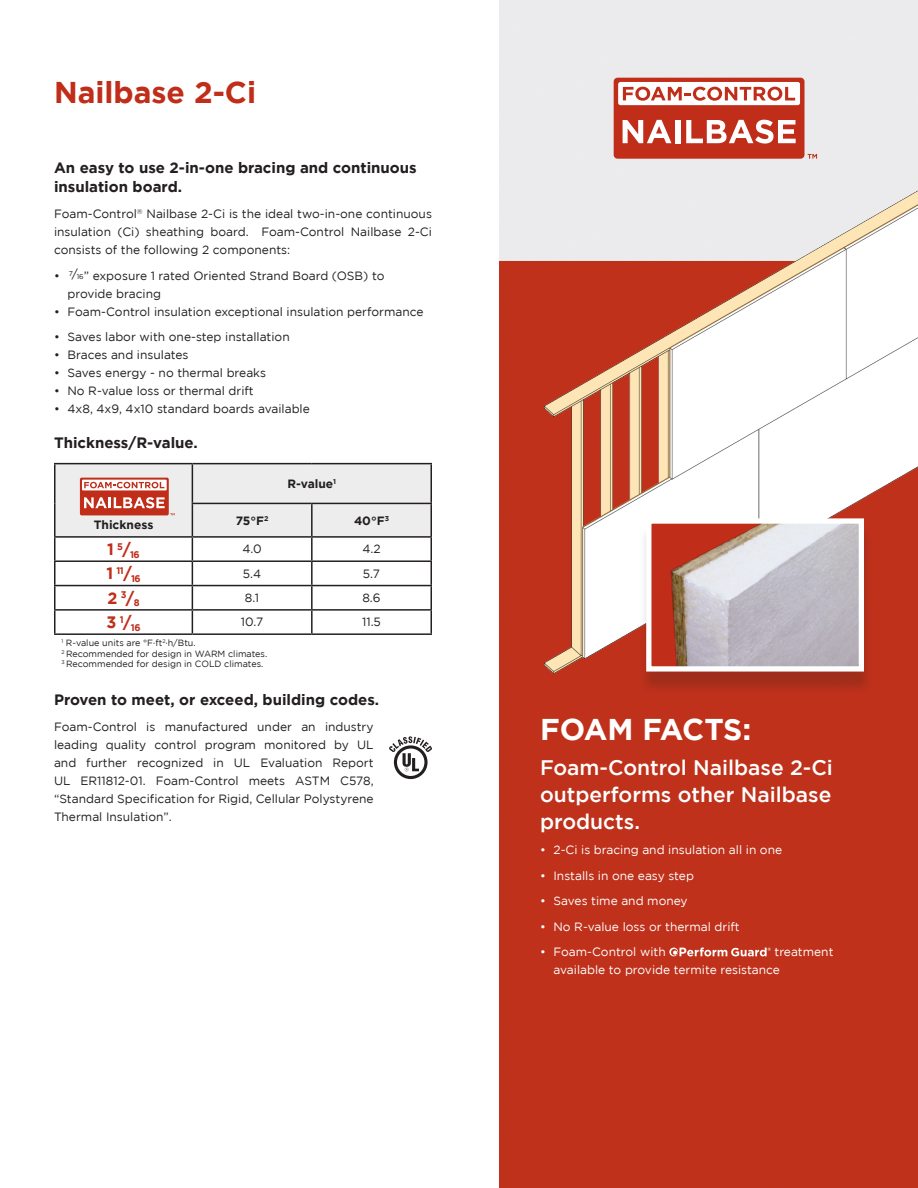
<style>
.page{position:relative;width:918px;height:1188px;background:#fff}
.page>*{position:absolute;margin:0;border:0;box-sizing:border-box;transform-origin:0 0}
.t1{font:700 30px "Gotham";color:#c02d19}
.t2{font:700 30px "Gotham";letter-spacing:-.015em;color:#fff}
.Red_CallOut_Type{font:500 21px/27px "Gotham";color:#fff;text-align:justify}
.t3{font:700 16.5px "Gotham";color:#c02d19}
.Body_Text_Heading{font:700 15px/19.5px "Gotham";color:#231f20}
.Body_Text_Justified{font:12px/18px "Gotham";color:#231f20;text-align:justify}
.t4{font:12px/18px "Gotham";color:#fff}
.Body_Text_Table_Cent{font:12px "Gotham";color:#231f20}
.Body_Text_Table_Cent-2{font:700 12px "Gotham";color:#231f20}
.Body_Copy{font:700 12px "Gotham";color:#231f20}
.t5{font:700 9.6px "Gotham";letter-spacing:-.05em;color:#c02d19}
.Body_Text_Table_Note{font:9px "Gotham";color:#231f20}
.s1{font-size:7.05px}
.s2{font-size:16.5px}
</style>
<div class="page">
<svg style="left:389px;top:736px;width:43px;height:43px"></svg>
<hr style="left:54px;top:463px;width:138px;height:1px;background:#231f20">
<hr style="left:54px;top:464px;width:2px;height:39px;background:#231f20">
<hr style="left:192px;top:463px;width:120px;height:1px;background:#231f20">
<hr style="left:312px;top:463px;width:120px;height:1px;background:#231f20">
<hr style="left:430px;top:464px;width:2px;height:39px;background:#231f20">
<hr style="left:54px;top:503px;width:2px;height:33px;background:#231f20">
<hr style="left:312px;top:503px;width:120px;height:1px;background:#231f20">
<hr style="left:430px;top:504px;width:2px;height:32px;background:#231f20">
<hr style="left:54px;top:536px;width:138px;height:2px;background:#231f20">
<hr style="left:54px;top:538px;width:2px;height:22px;background:#231f20">
<hr style="left:312px;top:536px;width:120px;height:2px;background:#231f20">
<hr style="left:430px;top:538px;width:2px;height:22px;background:#231f20">
<hr style="left:54px;top:560px;width:138px;height:2px;background:#231f20">
<hr style="left:54px;top:562px;width:2px;height:23px;background:#231f20">
<hr style="left:312px;top:560px;width:120px;height:2px;background:#231f20">
<hr style="left:430px;top:562px;width:2px;height:23px;background:#231f20">
<hr style="left:54px;top:585px;width:138px;height:1px;background:#231f20">
<hr style="left:54px;top:586px;width:2px;height:23px;background:#231f20">
<hr style="left:312px;top:585px;width:120px;height:1px;background:#231f20">
<hr style="left:430px;top:586px;width:2px;height:23px;background:#231f20">
<hr style="left:54px;top:609px;width:138px;height:2px;background:#231f20">
<hr style="left:54px;top:611px;width:2px;height:22px;background:#231f20">
<hr style="left:312px;top:609px;width:120px;height:2px;background:#231f20">
<hr style="left:430px;top:611px;width:2px;height:22px;background:#231f20">
<hr style="left:54px;top:633px;width:138px;height:2px;background:#231f20">
<hr style="left:192px;top:633px;width:120px;height:2px;background:#231f20">
<hr style="left:312px;top:633px;width:120px;height:2px;background:#231f20">
<svg style="left:55px;top:464px;width:376px;height:170px"></svg>
<img style="left:500px;top:0;width:418px;height:1188px">
<div style="left:614px;top:78px;width:191px;height:81px;background:#c02d19;border-radius:4px"></div>
<div style="left:618px;top:82px;width:182px;height:23px;background:#fff;border-radius:2px"></div>
<svg style="left:623px;top:87px;width:172px;height:14px"></svg>
<svg style="left:623px;top:120px;width:48px;height:23px"></svg>
<div style="left:675px;top:120px;width:5px;height:23px;background:#fff"></div>
<svg style="left:686px;top:120px;width:110px;height:24px"></svg>
<svg style="left:669px;top:948px;width:102px;height:8px"></svg>
<img style="left:545px;top:147px;width:373px;height:527px">
<div style="left:639px;top:525px;width:234px;height:170px;background:#231f20;opacity:.2"></div>
<img style="left:653px;top:524px;width:205px;height:142px">
<div style="left:646px;top:518px;width:218px;height:154px;border:5px solid #fff"></div>
<p class="t1" style="left:54px;top:75px;width:204px">Nailbase 2-Ci</p>
<p class="Body_Text_Heading" style="left:54px;top:158px;width:364px">An easy to use 2-in-one bracing and continuous insulation board.</p>
<p class="Body_Text_Justified" style="left:54px;top:205px;width:380px">Foam-Control<sup>®</sup> Nailbase 2-Ci is the ideal two-in-one continuous insulation (Ci) sheathing board. Foam-Control Nailbase 2-Ci consists of the following 2 components:</p>
<p class="Body_Text_Justified" style="left:68px;top:266px;width:318px;text-indent:-14px">• <sup>7</sup>/<span class="s1">16</span>” exposure 1 rated Oriented Strand Board (OSB) to provide bracing</p>
<p class="Body_Text_Justified" style="left:54px;top:302px;width:371px">• Foam-Control insulation exceptional insulation performance</p>
<p class="Body_Text_Justified" style="left:54px;top:328px;width:237px">• Saves labor with one-step installation</p>
<p class="Body_Text_Justified" style="left:54px;top:346px;width:136px">• Braces and insulates</p>
<p class="Body_Text_Justified" style="left:54px;top:364px;width:214px">• Saves energy - no thermal breaks</p>
<p class="Body_Text_Justified" style="left:54px;top:382px;width:201px">• No R-value loss or thermal drift</p>
<p class="Body_Text_Justified" style="left:54px;top:400px;width:257px">• 4x8, 4x9, 4x10 standard boards available</p>
<p class="Body_Text_Heading" style="left:54px;top:432px;width:145px">Thickness/R-value.</p>
<p class="Body_Copy" style="left:94px;top:517px;width:61px">Thickness</p>
<p class="Body_Text_Table_Cent-2" style="left:287px;top:477px;width:50px">R-value<sup>1</sup></p>
<p class="Body_Text_Table_Cent-2" style="left:236px;top:513px;width:34px">75°F<sup>2</sup></p>
<p class="Body_Text_Table_Cent-2" style="left:354px;top:513px;width:37px">40°F<sup>3</sup></p>
<p class="t5" style="left:107px;top:549px;width:34px"><sup>1</sup> 5<sup>/</sup>16</p>
<p class="Body_Text_Table_Cent" style="left:242px;top:543px;width:21px">4.0</p>
<p class="Body_Text_Table_Cent" style="left:362px;top:543px;width:20px">4.2</p>
<p class="t5" style="left:106px;top:569px;width:36px"><span class="s2">1</span> 11<span class="s2">/</span>16</p>
<p class="Body_Text_Table_Cent" style="left:243px;top:567px;width:20px">5.4</p>
<p class="Body_Text_Table_Cent" style="left:363px;top:567px;width:19px">5.7</p>
<p class="t3" style="left:108px;top:588px;width:33px">2 <sup>3</sup>/<sub>8</sub></p>
<p class="Body_Text_Table_Cent" style="left:245px;top:591px;width:16px">8.1</p>
<p class="Body_Text_Table_Cent" style="left:362px;top:591px;width:20px">8.6</p>
<p class="t5" style="left:107px;top:622px;width:35px"><sup>3</sup> 1<sup>/</sup>16</p>
<p class="Body_Text_Table_Cent" style="left:241px;top:616px;width:24px">10.7</p>
<p class="Body_Text_Table_Cent" style="left:362px;top:616px;width:20px">11.5</p>
<p class="Body_Text_Table_Note" style="left:62px;top:638px;width:136px"><sup>1</sup> R-value units are °F·ft<sup>2</sup>·h/Btu.</p>
<p class="Body_Text_Table_Note" style="left:62px;top:649px;width:207px"><sup>2</sup> Recommended for design in WARM climates.</p>
<p class="Body_Text_Table_Note" style="left:62px;top:659px;width:203px"><sup>3</sup> Recommended for design in COLD climates.</p>
<p class="Body_Text_Heading" style="left:54px;top:690px;width:327px">Proven to meet, or exceed, building codes.</p>
<p class="Body_Text_Justified" style="left:54px;top:717px;width:321px">Foam-Control is manufactured under an industry leading quality control program monitored by UL and further recognized in UL Evaluation Report UL ER11812-01. Foam-Control meets ASTM C578, “Standard Specification for Rigid, Cellular Polystyrene Thermal Insulation”.</p>
<p class="t2" style="left:540px;top:712px;width:213px">FOAM FACTS:</p>
<p class="Red_CallOut_Type" style="left:540px;top:753px;width:294px">Foam-Control Nailbase 2-Ci outperforms other Nailbase products.</p>
<p class="t4" style="left:540px;top:841px;width:244px">• 2-Ci is bracing and insulation all in one</p>
<p class="t4" style="left:540px;top:866px;width:156px">• Installs in one easy step</p>
<p class="t4" style="left:540px;top:892px;width:149px">• Saves time and money</p>
<p class="t4" style="left:540px;top:917px;width:201px">• No R-value loss or thermal drift</p>
<p class="t4" style="left:540px;top:943px;width:127px">• Foam-Control with</p>
<p class="t4" style="left:554px;top:943px;width:282px;text-indent:221px">treatment available to provide termite resistance</p>
</div>
